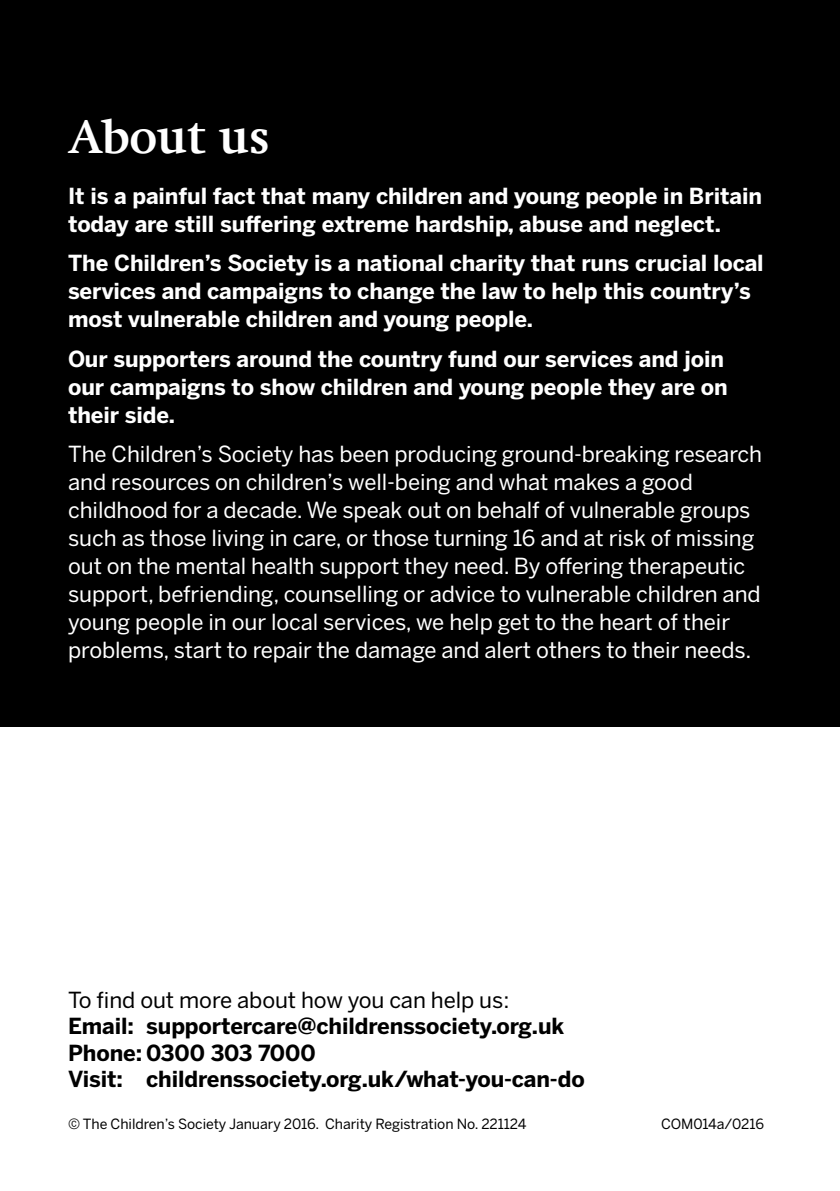
<style>
.page{position:relative;width:840px;height:1191px;background:#fff}
.page>*{position:absolute;margin:0;border:0;box-sizing:border-box;transform-origin:0 0}
.t1{font:700 48px "Swift Com";letter-spacing:-.005em;color:#fff}
.t2{font:22px/28px "Benton Sans";letter-spacing:-.005em;color:#fff}
.t3{font:700 22px/28px "Benton Sans";letter-spacing:-.005em;color:#fff}
.t4{font:700 22px/26.4px "Benton Sans";letter-spacing:-.005em;color:#000}
.t5{font:14px "Benton Sans";letter-spacing:-.005em;color:#000}
.s1{font-weight:400}
</style>
<div class="page">
<div style="left:0;top:0;width:839px;height:726px;background:#000"></div>
<p class="t1" style="left:68px;top:109px;width:203px">About us</p>
<p class="t3" style="left:68px;top:182px;width:695px">It is a painful fact that many children and young people in Britain today are still suffering extreme hardship, abuse and neglect.</p>
<p class="t3" style="left:68px;top:249px;width:696px">The Children’s Society is a national charity that runs crucial local services and campaigns to change the law to help this country’s most vulnerable children and young people.</p>
<p class="t3" style="left:68px;top:344px;width:661px">Our supporters around the country fund our services and join our campaigns to show children and young people they are on their side.</p>
<p class="t2" style="left:68px;top:440px;width:695px">The Children’s Society has been producing ground-breaking research and resources on children’s well-being and what makes a good childhood for a decade. We speak out on behalf of vulnerable groups such as those living in care, or those turning 16 and at risk of missing out on the mental health support they need. By offering therapeutic support, befriending, counselling or advice to vulnerable children and young people in our local services, we help get to the heart of their problems, start to repair the damage and alert others to their needs.</p>
<p class="t4" style="left:68px;top:986px;width:518px"><span class="s1">To find out more about how you can help us:<br></span>Email: supportercare@childrenssociety.org.uk Phone: 0300 303 7000<br>Visit: childrenssociety.org.uk/what-you-can-do</p>
<p class="t5" style="left:68px;top:1115px;width:459px">© The Children’s Society January 2016. Charity Registration No. 221124</p>
<p class="t5" style="left:660px;top:1115px;width:104px">COM014a/0216</p>
</div>
